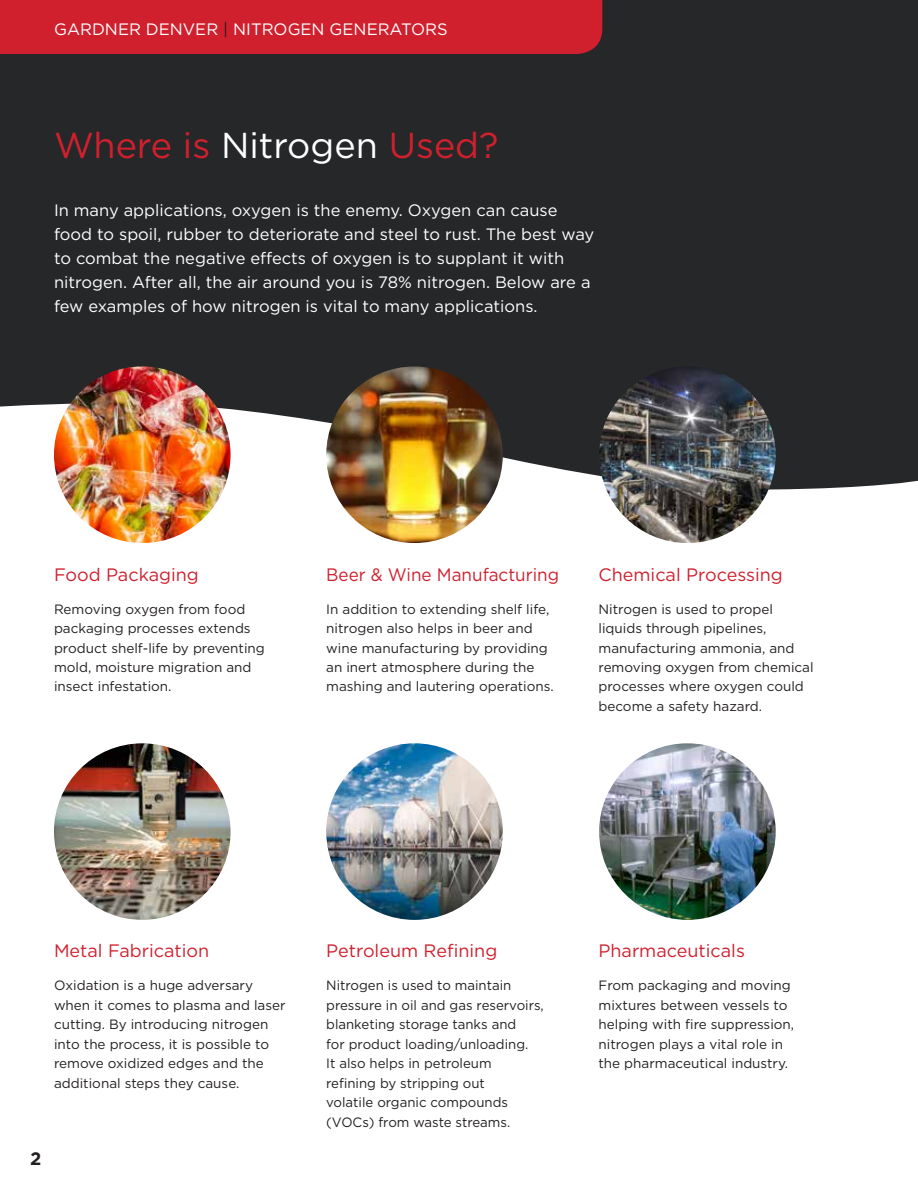
<style>
.page{position:relative;width:918px;height:1188px;background:#fff}
.page>*{position:absolute;margin:0;border:0;box-sizing:border-box;transform-origin:0 0}
.t1{font:36px "Gotham";color:#d0202e}
.t2{font:18px "Gotham";color:#d0202e}
.t3{font:18px "Gotham";color:#d0202e;scale:.95 1}
.t4{font:700 18px "Gotham";color:#231f20}
.t5{font:16.5px/24px "Gotham";color:#fff}
.t6{font:13.5px/19.5px "Gotham";color:#231f20}
.s1{color:#231f20}
.s2{color:#fff}
</style>
<div class="page">
<div style="left:0;top:0;width:918px;height:491px;background:#262729"></div>
<img style="left:54px;top:366px;width:177px;height:177px;border-radius:88px">
<img style="left:326px;top:366px;width:177px;height:177px;border-radius:88px">
<img style="left:599px;top:366px;width:177px;height:177px;border-radius:88px">
<div style="left:0;top:0;width:602px;height:54px;background:#d0202e"></div>
<img style="left:54px;top:743px;width:177px;height:177px;border-radius:88px">
<img style="left:326px;top:743px;width:177px;height:177px;border-radius:88px">
<img style="left:599px;top:743px;width:177px;height:177px;border-radius:88px">
<p class="t5" style="left:54px;top:17px;width:395px">GARDNER DENVER <span class="s1">|</span> NITROGEN GENERATORS</p>
<h1 class="t1" style="left:54px;top:122px;width:446px">Where is <span class="s2">Nitrogen</span> Used?</h1>
<p class="t5" style="left:54px;top:198px;width:542px">In many applications, oxygen is the enemy. Oxygen can cause food to spoil, rubber to deteriorate and steel to rust. The best way to combat the negative effects of oxygen is to supplant it with nitrogen. After all, the air around you is 78% nitrogen. Below are a few examples of how nitrogen is vital to many applications.</p>
<h2 class="t2" style="left:54px;top:563px;width:146px">Food Packaging</h2>
<p class="t6" style="left:54px;top:599px;width:212px">Removing oxygen from food packaging processes extends product shelf-life by preventing mold, moisture migration and insect infestation.</p>
<h2 class="t3" style="left:326px;top:563px;width:247px">Beer &amp; Wine Manufacturing</h2>
<p class="t6" style="left:326px;top:599px;width:229px">In addition to extending shelf life, nitrogen also helps in beer and wine manufacturing by providing an inert atmosphere during the mashing and lautering operations.</p>
<h2 class="t2" style="left:598px;top:563px;width:186px">Chemical Processing</h2>
<p class="t6" style="left:598px;top:599px;width:217px">Nitrogen is used to propel liquids through pipelines, manufacturing ammonia, and removing oxygen from chemical processes where oxygen could become a safety hazard.</p>
<h2 class="t2" style="left:54px;top:939px;width:157px">Metal Fabrication</h2>
<p class="t6" style="left:54px;top:976px;width:233px">Oxidation is a huge adversary when it comes to plasma and laser cutting. By introducing nitrogen into the process, it is possible to remove oxidized edges and the additional steps they cause.</p>
<h2 class="t4" style="left:30px;top:1147px;width:13px">2</h2>
<h2 class="t2" style="left:326px;top:939px;width:173px">Petroleum Refining</h2>
<p class="t6" style="left:326px;top:976px;width:219px">Nitrogen is used to maintain pressure in oil and gas reservoirs, blanketing storage tanks and<br>for product loading/unloading.<br>It also helps in petroleum refining by stripping out<br>volatile organic compounds (VOCs) from waste streams.</p>
<h2 class="t2" style="left:598px;top:939px;width:148px">Pharmaceuticals</h2>
<p class="t6" style="left:598px;top:976px;width:197px">From packaging and moving mixtures between vessels to helping with fire suppression, nitrogen plays a vital role in the pharmaceutical industry.</p>
</div>
